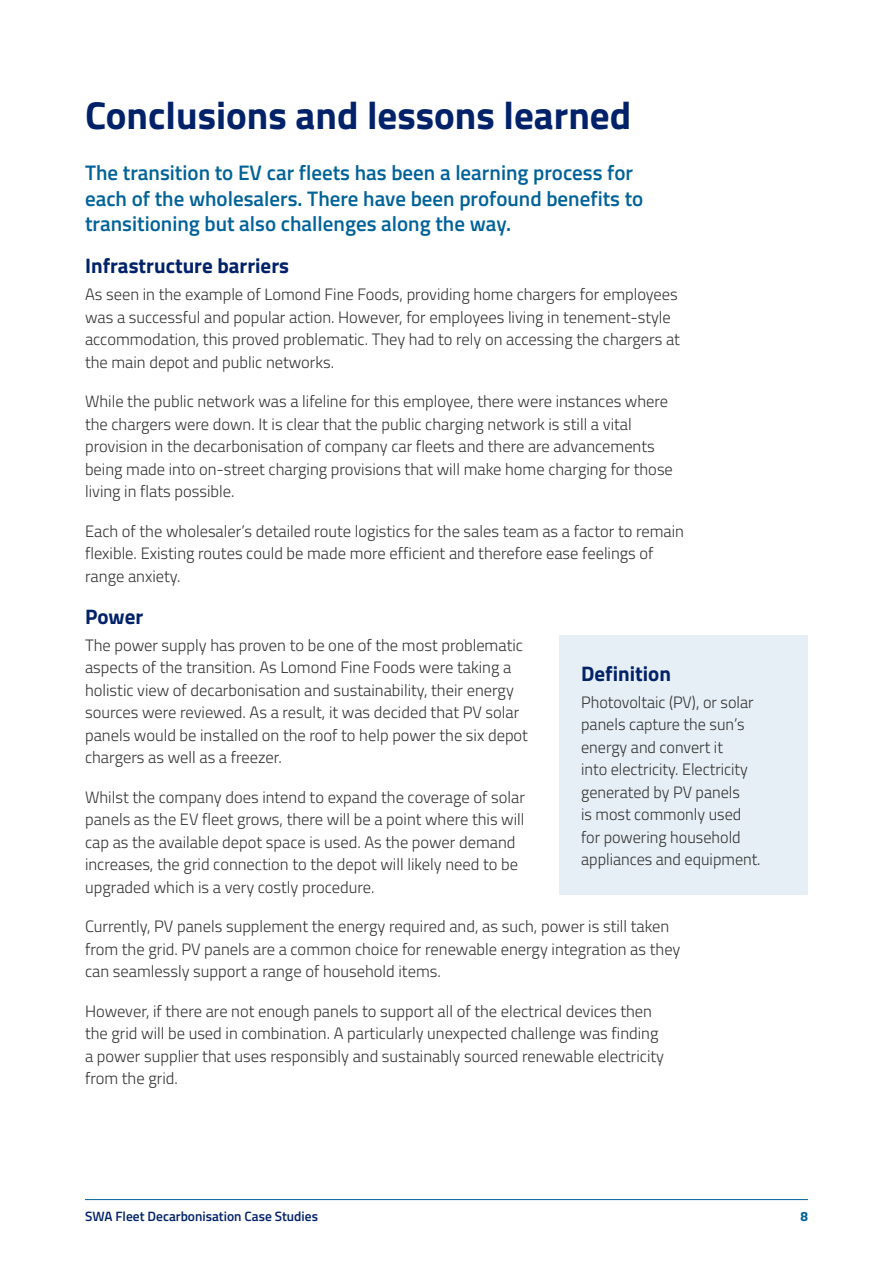
<style>
.page{position:relative;width:893px;height:1263px;background:#fff}
.page>*{position:absolute;margin:0;border:0;box-sizing:border-box;transform-origin:0 0}
.t1{font:700 39px "Titillium Web";color:#012169}
.t2{font:600 21px/25.5px "Titillium Web";color:#006298}
.t3{font:700 21px "Titillium Web";color:#012169}
.t4{font:300 16.5px/22.5px "Titillium Web";color:#333}
.t5{font:600 13.5px "Titillium Web";color:#012169}
.t6{font:700 13.5px "Titillium Web";color:#006298}
</style>
<div class="page">
<div style="left:560px;top:636px;width:248px;height:259px;background:#e6eff5"></div>
<hr style="left:85px;top:1199px;width:723px;height:1px;background:#006298">
<h1 class="t1" style="left:85px;top:86px;width:548px">Conclusions and lessons learned</h1>
<p class="t2" style="left:85px;top:159px;width:560px">The transition to EV car fleets has been a learning process for each of the wholesalers. There have been profound benefits to transitioning but also challenges along the way.</p>
<p class="t3" style="left:85px;top:250px;width:206px">Infrastructure barriers</p>
<p class="t4" style="left:85px;top:282px;width:596px">As seen in the example of Lomond Fine Foods, providing home chargers for employees was a successful and popular action. However, for employees living in tenement-style accommodation, this proved problematic. They had to rely on accessing the chargers at the main depot and public networks.</p>
<p class="t4" style="left:85px;top:389px;width:589px">While the public network was a lifeline for this employee, there were instances where the chargers were down. It is clear that the public charging network is still a vital provision in the decarbonisation of company car fleets and there are advancements being made into on-street charging provisions that will make home charging for those living in flats possible.</p>
<p class="t4" style="left:85px;top:519px;width:600px">Each of the wholesaler’s detailed route logistics for the sales team as a factor to remain flexible. Existing routes could be made more efficient and therefore ease feelings of range anxiety.</p>
<p class="t3" style="left:85px;top:601px;width:60px">Power</p>
<p class="t4" style="left:85px;top:633px;width:444px">The power supply has proven to be one of the most problematic aspects of the transition. As Lomond Fine Foods were taking a holistic view of decarbonisation and sustainability, their energy sources were reviewed. As a result, it was decided that PV solar panels would be installed on the roof to help power the six depot chargers as well as a freezer.</p>
<p class="t4" style="left:85px;top:785px;width:441px">Whilst the company does intend to expand the coverage of solar panels as the EV fleet grows, there will be a point where this will cap as the available depot space is used. As the power demand increases, the grid connection to the depot will likely need to be upgraded which is a very costly procedure.</p>
<p class="t4" style="left:85px;top:914px;width:597px">Currently, PV panels supplement the energy required and, as such, power is still taken from the grid. PV panels are a common choice for renewable energy integration as they can seamlessly support a range of household items.</p>
<p class="t4" style="left:85px;top:999px;width:581px">However, if there are not enough panels to support all of the electrical devices then the grid will be used in combination. A particularly unexpected challenge was finding a power supplier that uses responsibly and sustainably sourced renewable electricity from the grid.</p>
<p class="t3" style="left:581px;top:657px;width:91px">Definition</p>
<p class="t4" style="left:581px;top:690px;width:181px">Photovoltaic (PV), or solar panels capture the sun’s energy and convert it<br>into electricity. Electricity generated by PV panels<br>is most commonly used for powering household appliances and equipment.</p>
<p class="t5" style="left:85px;top:1206px;width:234px">SWA Fleet Decarbonisation Case Studies</p>
<p class="t6" style="left:800px;top:1206px;width:9px">8</p>
</div>
